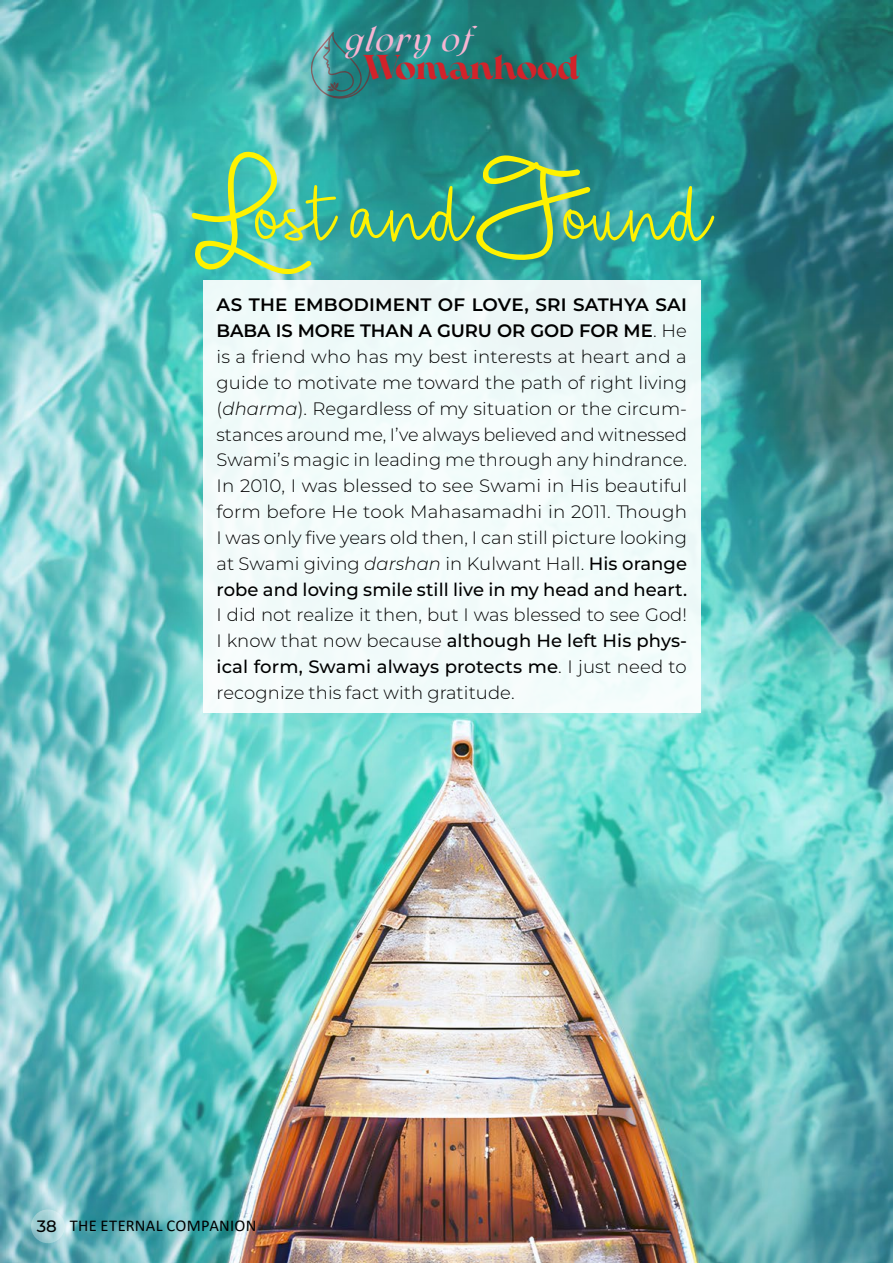
<style>
.page{position:relative;width:893px;height:1263px;background:#fff}
.page>*{position:absolute;margin:0;border:0;box-sizing:border-box;transform-origin:0 0}
.t1{font:300 124.5px "Hickory Jack";letter-spacing:.005em;color:#fff200}
.t2{font:italic 35.4px "Arsenica Trial";letter-spacing:.05em;color:#f7b5d2}
.t3{font:700 34.2px "Arsenica Trial";letter-spacing:-.01em;color:#d2232a}
.t4{font:300 18px/25.8px "Montserrat";letter-spacing:.005em;color:#000;text-align:justify}
.t5{font:16.5px "Calibri";letter-spacing:.02em;color:#000}
.s1{font-size:225px}
.s2{font-weight:600}
.s3{font-style:italic}
.s4{font-weight:500}
.s5{font-family:"Montserrat";font-weight:500}
</style>
<div class="page">
<img style="left:0;top:0;width:893px;height:1263px">
<div style="left:203px;top:280px;width:497px;height:432px;background:#f1fbfb"></div>
<svg style="left:31px;top:1209px;width:34px;height:34px"></svg>
<svg style="left:311px;top:28px;width:60px;height:71px;background:#3f8f8f"></svg>
<h2 class="t2" style="left:345px;top:14px;width:127px">glory of</h2>
<h3 class="t3" style="left:363px;top:42px;width:218px">Womanhood</h3>
<h1 class="t1" style="left:191px;top:154px;width:519px"><span class="s1">L</span>ost and <span class="s1">F</span>ound</h1>
<p class="t4" style="left:216px;top:291px;width:472px"><span class="s2">AS THE EMBODIMENT OF LOVE, SRI SATHYA SAI BABA IS MORE THAN A GURU OR GOD FOR ME</span>. He is a friend who has my best interests at heart and a guide to motivate me toward the path of right living (<span class="s3">dharma</span>). Regardless of my situation or the circum&shy;stances around me, I’ve always believed and witnessed Swami’s magic in leading me through any hindrance.<br>In 2010, I was blessed to see Swami in His beautiful form before He took Mahasamadhi in 2011. Though I was only five years old then, I can still picture looking at Swami giving <span class="s3">darshan</span> in Kulwant Hall. <span class="s4">His orange robe and loving smile still live in my head and heart.</span></p>
<p class="t4" style="left:216px;top:602px;width:472px">I did not realize it then, but I was blessed to see God!<br>I know that now because <span class="s4">although He left His phys&shy;ical form, Swami always protects me</span>. I just need to recognize this fact with gratitude.</p>
<p class="t5" style="left:37px;top:1214px;width:221px"><span class="s5">38</span> THE ETERNAL COMPANION</p>
</div>
